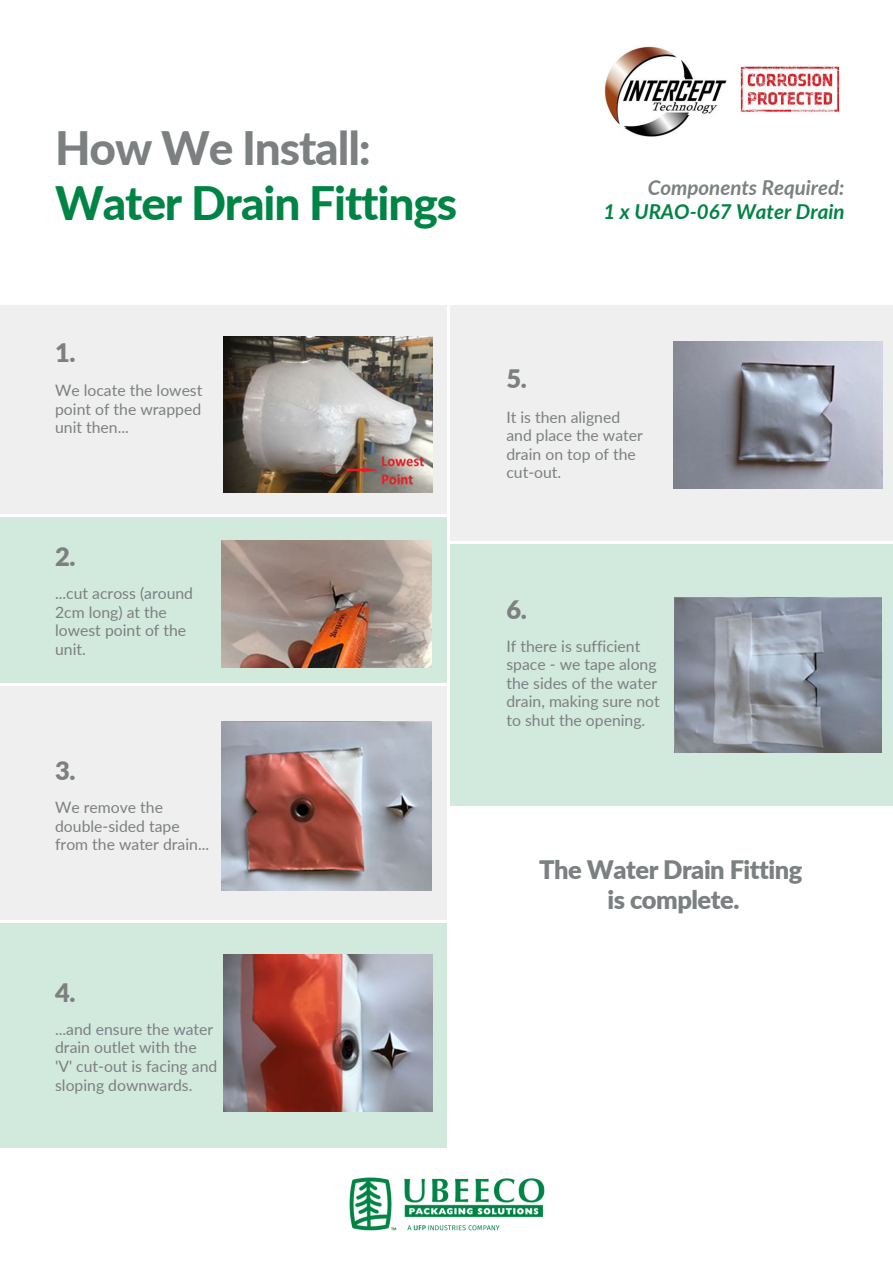
<style>
.page{position:relative;width:893px;height:1263px;background:#fff}
.page>*{position:absolute;margin:0;border:0;box-sizing:border-box;transform-origin:0 0}
.t1{font:800 46.05px "Lato";letter-spacing:-.025em;color:#008445}
.t2{font:800 46.05px "Lato";letter-spacing:-.025em;color:#7c8081}
.t3{font:900 25.5px/30.4px "Lato";letter-spacing:-.02em;color:#7c8081;text-align:center}
.t4{font:italic 700 20.48px "Lato";color:#008445}
.t5{font:italic 700 20.48px "Lato";color:#7c8081}
.t6{font:15.75px/18.6px "Lato";color:#7c8081}
</style>
<div class="page">
<div style="left:0;top:517px;width:447px;height:166px;background:#d2e9de"></div>
<div style="left:450px;top:305px;width:443px;height:236px;background:#efefef"></div>
<div style="left:450px;top:544px;width:443px;height:262px;background:#d2e9de"></div>
<div style="left:0;top:686px;width:447px;height:233px;background:#efefef"></div>
<div style="left:0;top:923px;width:447px;height:224px;background:#d2e9de"></div>
<div style="left:0;top:305px;width:447px;height:209px;background:#efefef"></div>
<img style="left:602px;top:46px;width:125px;height:91px">
<img style="left:740px;top:66px;width:100px;height:49px">
<img style="left:223px;top:336px;width:209px;height:157px">
<img style="left:222px;top:541px;width:210px;height:126px">
<img style="left:222px;top:722px;width:210px;height:168px">
<img style="left:223px;top:955px;width:209px;height:156px">
<img style="left:673px;top:341px;width:209px;height:148px">
<img style="left:674px;top:597px;width:207px;height:156px">
<img style="left:349px;top:1177px;width:196px;height:54px">
<h1 class="t2" style="left:55px;top:119px;width:317px">How We Install:</h1>
<h1 class="t1" style="left:55px;top:175px;width:403px">Water Drain Fittings</h1>
<h2 class="t3" style="left:55px;top:336px;width:22px">1.</h2>
<p class="t6" style="left:55px;top:381px;width:149px;text-align:justify">We locate the lowest point of the wrapped unit then...</p>
<h2 class="t3" style="left:55px;top:541px;width:22px">2.</h2>
<p class="t6" style="left:55px;top:584px;width:139px">...cut across (around<br>2cm long) at the lowest point of the unit.</p>
<h2 class="t3" style="left:55px;top:755px;width:22px">3.</h2>
<p class="t6" style="left:55px;top:797px;width:156px">We remove the double-sided tape from the water drain...</p>
<h2 class="t3" style="left:55px;top:976px;width:22px">4.</h2>
<p class="t6" style="left:55px;top:1019px;width:164px">...and ensure the water drain outlet with the 'V' cut-out is facing and sloping downwards.</p>
<h3 class="t5" style="left:647px;top:175px;width:198px">Components Required:</h3>
<h3 class="t4" style="left:603px;top:199px;width:242px">1 x URAO-067 Water Drain</h3>
<h2 class="t3" style="left:506px;top:363px;width:22px">5.</h2>
<p class="t6" style="left:506px;top:407px;width:138px">It is then aligned and place the water drain on top of the cut-out.</p>
<h2 class="t3" style="left:506px;top:593px;width:22px">6.</h2>
<p class="t6" style="left:506px;top:636px;width:155px">If there is sufficient space - we tape along the sides of the water drain, making sure not to shut the opening.</p>
<h2 class="t3" style="left:539px;top:853px;width:264px">The Water Drain Fitting is complete.</h2>
</div>
